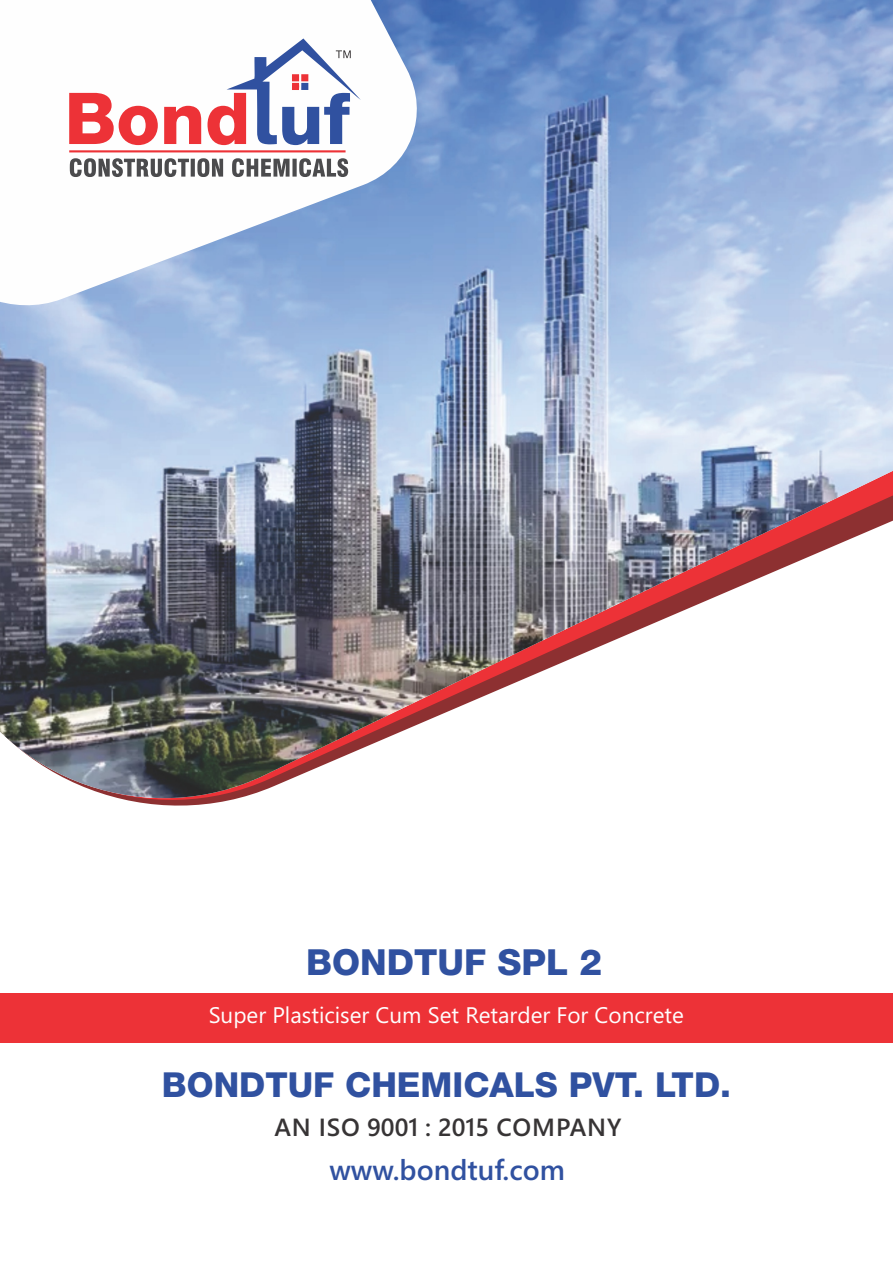
<style>
.page{position:relative;width:893px;height:1263px;background:#fff}
.page>*{position:absolute;margin:0;border:0;box-sizing:border-box;transform-origin:0 0}
.t1{font:800 36px "Helvetica Neue LT Pro";color:#3051a0}
.t2{font:800 34.5px "Helvetica Neue LT Pro";color:#3051a0}
.t3{font:600 28.5px "Segoe UI";color:#3051a0}
.t4{font:600 24.75px "Segoe UI";letter-spacing:.02em;color:#373435}
.t5{font:22.5px "Lao UI";color:#fefefe}
</style>
<div class="page">
<img style="left:0;top:0;width:893px;height:806px">
<svg style="left:0;top:0;width:430px;height:317px"></svg>
<svg style="left:69px;top:93px;width:89px;height:52px"></svg>
<svg style="left:164px;top:106px;width:37px;height:38px"></svg>
<svg style="left:70px;top:158px;width:278px;height:19px"></svg>
<hr style="left:69px;top:150px;width:277px;height:2px;background:#ed3237">
<svg style="left:207px;top:38px;width:154px;height:107px"></svg>
<div style="left:0;top:993px;width:893px;height:49px;background:#ed3237"></div>
<h1 class="t1" style="left:306px;top:949px;width:298px">BONDTUF SPL 2</h1>
<p class="t5" style="left:209px;top:1007px;width:477px">Super Plasticiser Cum Set Retarder For Concrete</p>
<h2 class="t2" style="left:162px;top:1072px;width:571px">BONDTUF CHEMICALS PVT. LTD.</h2>
<p class="t4" style="left:274px;top:1118px;width:348px">AN ISO 9001 : 2015 COMPANY</p>
<p class="t3" style="left:329px;top:1159px;width:237px">www.bondtuf.com</p>
</div>
